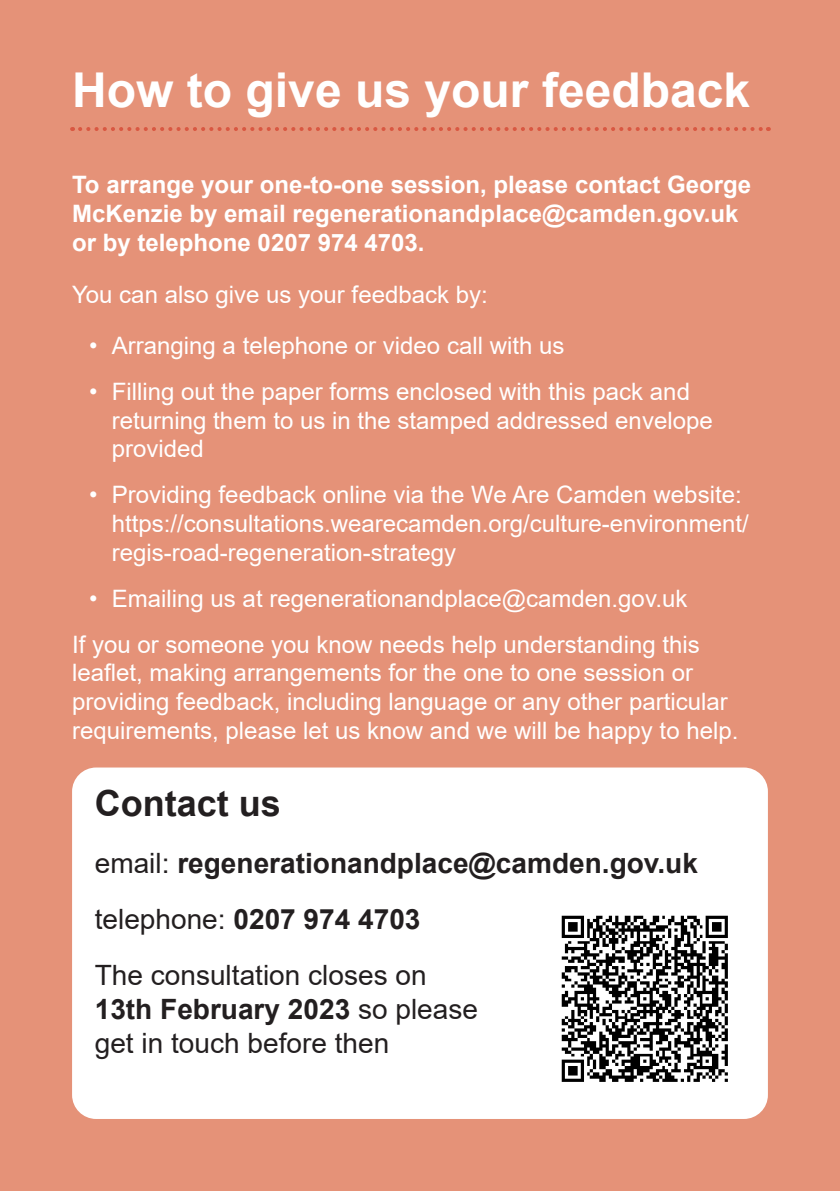
<style>
.page{position:relative;width:840px;height:1191px;background:#fff}
.page>*{position:absolute;margin:0;border:0;box-sizing:border-box;transform-origin:0 0}
.Page_Title{font:700 48px "Arial";color:#fff}
.Paragraph_Style_1{font:700 36px "Arial";color:#231f20}
.Paragraph_Style_1-2{font:28px/33.6px "Arial";color:#231f20}
.Paragraph_Style_1-3{font:700 28px "Arial";color:#231f20}
.Paragraph_Style_1-4{font:24px/28.8px "Arial";color:#fff}
.Paragraph_Style_1-5{font:700 24px/28.8px "Arial";color:#fff}
.s1{font-weight:400}
.s2{font-weight:700}
</style>
<div class="page">
<div style="left:0;top:0;width:839px;height:1191px;background:#e59278"></div>
<svg style="left:80px;top:127px;width:688px;height:4px"></svg>
<div style="left:72px;top:767px;width:695px;height:352px;background:#fff;border-radius:24px"></div>
<img style="left:561px;top:915px;width:167px;height:167px">
<p class="Page_Title" style="left:72px;top:56px;width:679px">How to give us your feedback</p>
<p class="Paragraph_Style_1-5" style="left:72px;top:171px;width:680px">To arrange your one-to-one session, please contact George<br>McKenzie by email regenerationandplace@camden.gov.uk or by telephone 0207 974 4703.</p>
<p class="Paragraph_Style_1-4" style="left:72px;top:279px;width:417px">You can also give us your feedback by:</p>
<p class="Paragraph_Style_1-4" style="left:89px;top:331px;width:476px">• Arranging a telephone or video call with us</p>
<p class="Paragraph_Style_1-4" style="left:112px;top:377px;width:602px;text-indent:-23px">• Filling out the paper forms enclosed with this pack and returning them to us in the stamped addressed envelope provided</p>
<p class="Paragraph_Style_1-4" style="left:112px;top:480px;width:638px;text-indent:-23px">• Providing feedback online via the We Are Camden website: https://consultations.wearecamden.org/culture-environment/ regis-road-regeneration-strategy</p>
<p class="Paragraph_Style_1-4" style="left:89px;top:584px;width:599px">• Emailing us at regenerationandplace@camden.gov.uk</p>
<p class="Paragraph_Style_1-4" style="left:72px;top:629px;width:667px">If you or someone you know needs help understanding this leaflet, making arrangements for the one to one session or providing feedback, including language or any other particular requirements, please let us know and we will be happy to help.</p>
<p class="Paragraph_Style_1" style="left:95px;top:778px;width:188px">Contact us</p>
<p class="Paragraph_Style_1-3" style="left:95px;top:843px;width:604px"><span class="s1">email:</span> regenerationandplace@camden.gov.uk</p>
<p class="Paragraph_Style_1-3" style="left:95px;top:899px;width:327px"><span class="s1">telephone:</span> 0207 974 4703</p>
<p class="Paragraph_Style_1-2" style="left:95px;top:958px;width:384px">The consultation closes on<br><span class="s2">13th February 2023</span> so please get in touch before then</p>
</div>
